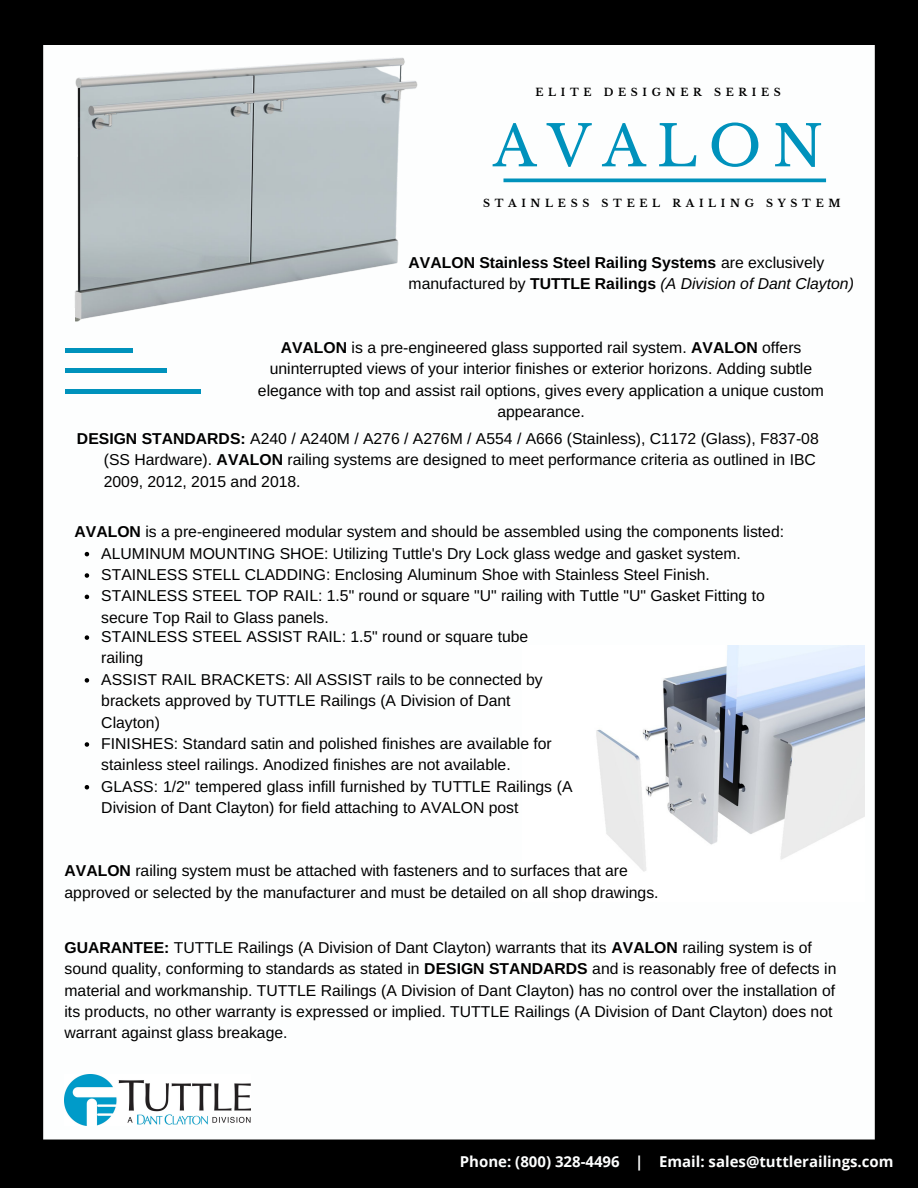
<style>
.page{position:relative;width:918px;height:1188px;background:#fff}
.page>*{position:absolute;margin:0;border:0;box-sizing:border-box;transform-origin:0 0}
.t1{font:56.25px "Libre Baskerville";letter-spacing:.195em;color:#0092bc}
.t2{font:15.75px/21.3px "Arimo";color:#000}
.t3{font:700 15.75px/21.3px "Arimo";color:#000}
.t4{font:700 15px "Open Sans";color:#fdfefe}
.t5{font:700 10.65px "Libre Baskerville";letter-spacing:.445em;color:#000}
.s1{font-weight:400}
.s2{font-weight:400;font-style:italic}
.s3{font-weight:700}
</style>
<div class="page">
<div style="left:875px;top:45px;width:43px;height:1095px;background:#000"></div>
<div style="left:0;top:45px;width:43px;height:1095px;background:#000"></div>
<div style="left:0;top:0;width:918px;height:45px;background:#000"></div>
<div style="left:0;top:1140px;width:918px;height:48px;background:#000"></div>
<img style="left:64px;top:1074px;width:186px;height:52px">
<hr style="left:65px;top:348px;width:68px;height:4px;background:#0092bc">
<hr style="left:65px;top:369px;width:102px;height:4px;background:#0092bc">
<hr style="left:65px;top:389px;width:136px;height:4px;background:#0092bc">
<svg style="left:503px;top:179px;width:323px;height:3px"></svg>
<img style="left:43px;top:46px;width:375px;height:293px">
<img style="left:596px;top:645px;width:268px;height:227px">
<div style="left:52px;top:308px;width:23px;height:30px;background:#fdfefe"></div>
<svg style="left:85px;top:552px;width:4px;height:4px"></svg>
<svg style="left:85px;top:573px;width:4px;height:5px"></svg>
<svg style="left:85px;top:595px;width:4px;height:4px"></svg>
<svg style="left:85px;top:635px;width:4px;height:5px"></svg>
<svg style="left:85px;top:678px;width:4px;height:5px"></svg>
<svg style="left:85px;top:742px;width:4px;height:5px"></svg>
<svg style="left:85px;top:785px;width:4px;height:4px"></svg>
<p class="t5" style="left:535px;top:85px;width:247px">ELITE DESIGNER SERIES</p>
<p class="t1" style="left:493px;top:112px;width:332px">AVALON</p>
<p class="t5" style="left:483px;top:197px;width:359px">STAINLESS STEEL RAILING SYSTEM</p>
<p class="t3" style="left:409px;top:252px;width:447px">AVALON Stainless Steel Railing Systems <span class="s1">are exclusively manufactured by</span> TUTTLE Railings <span class="s2">(A Division of Dant Clayton)</span></p>
<p class="t2" style="left:258px;top:337px;width:568px;text-align:center"><span class="s3">AVALON</span> is a pre-engineered glass supported rail system. <span class="s3">AVALON</span> offers uninterrupted views of your interior finishes or exterior horizons. Adding subtle elegance with top and assist rail options, gives every application a unique custom appearance.</p>
<p class="t2" style="left:77px;top:428px;width:743px"><span class="s3">DESIGN STANDARDS:</span> A240 / A240M / A276 / A276M / A554 / A666 (Stainless), C1172 (Glass), F837-08</p>
<p class="t2" style="left:104px;top:449px;width:714px">(SS Hardware). <span class="s3">AVALON</span> railing systems are designed to meet performance criteria as outlined in IBC<br>2009, 2012, 2015 and 2018.</p>
<p class="t2" style="left:75px;top:521px;width:711px"><span class="s3">AVALON</span> is a pre-engineered modular system and should be assembled using the components listed:</p>
<p class="t2" style="left:101px;top:543px;width:641px">ALUMINUM MOUNTING SHOE: Utilizing Tuttle's Dry Lock glass wedge and gasket system.</p>
<p class="t2" style="left:101px;top:564px;width:610px">STAINLESS STELL CLADDING: Enclosing Aluminum Shoe with Stainless Steel Finish.</p>
<p class="t2" style="left:101px;top:585px;width:665px">STAINLESS STEEL TOP RAIL: 1.5" round or square "U" railing with Tuttle "U" Gasket Fitting to secure Top Rail to Glass panels.</p>
<p class="t2" style="left:101px;top:626px;width:429px">STAINLESS STEEL ASSIST RAIL: 1.5" round or square tube railing</p>
<p class="t2" style="left:101px;top:669px;width:443px">ASSIST RAIL BRACKETS: All ASSIST rails to be connected by brackets approved by TUTTLE Railings (A Division of Dant<br>Clayton)</p>
<p class="t2" style="left:101px;top:733px;width:452px">FINISHES: Standard satin and polished finishes are available for stainless steel railings. Anodized finishes are not available.</p>
<p class="t2" style="left:101px;top:776px;width:473px">GLASS: 1/2" tempered glass infill furnished by TUTTLE Railings (A<br>Division of Dant Clayton) for field attaching to AVALON post</p>
<p class="t2" style="left:64px;top:860px;width:596px"><span class="s3">AVALON</span> railing system must be attached with fasteners and to surfaces that are approved or selected by the manufacturer and must be detailed on all shop drawings.</p>
<p class="t2" style="left:64px;top:937px;width:773px"><span class="s3">GUARANTEE:</span> TUTTLE Railings (A Division of Dant Clayton) warrants that its <span class="s3">AVALON</span> railing system is of sound quality, conforming to standards as stated in <span class="s3">DESIGN STANDARDS</span> and is reasonably free of defects in material and workmanship. TUTTLE Railings (A Division of Dant Clayton) has no control over the installation of its products, no other warranty is expressed or implied. TUTTLE Railings (A Division of Dant Clayton) does not warrant against glass breakage.</p>
<p class="t4" style="left:460px;top:1151px;width:435px">Phone: (800) 328-4496 | Email: sales@tuttlerailings.com</p>
</div>
